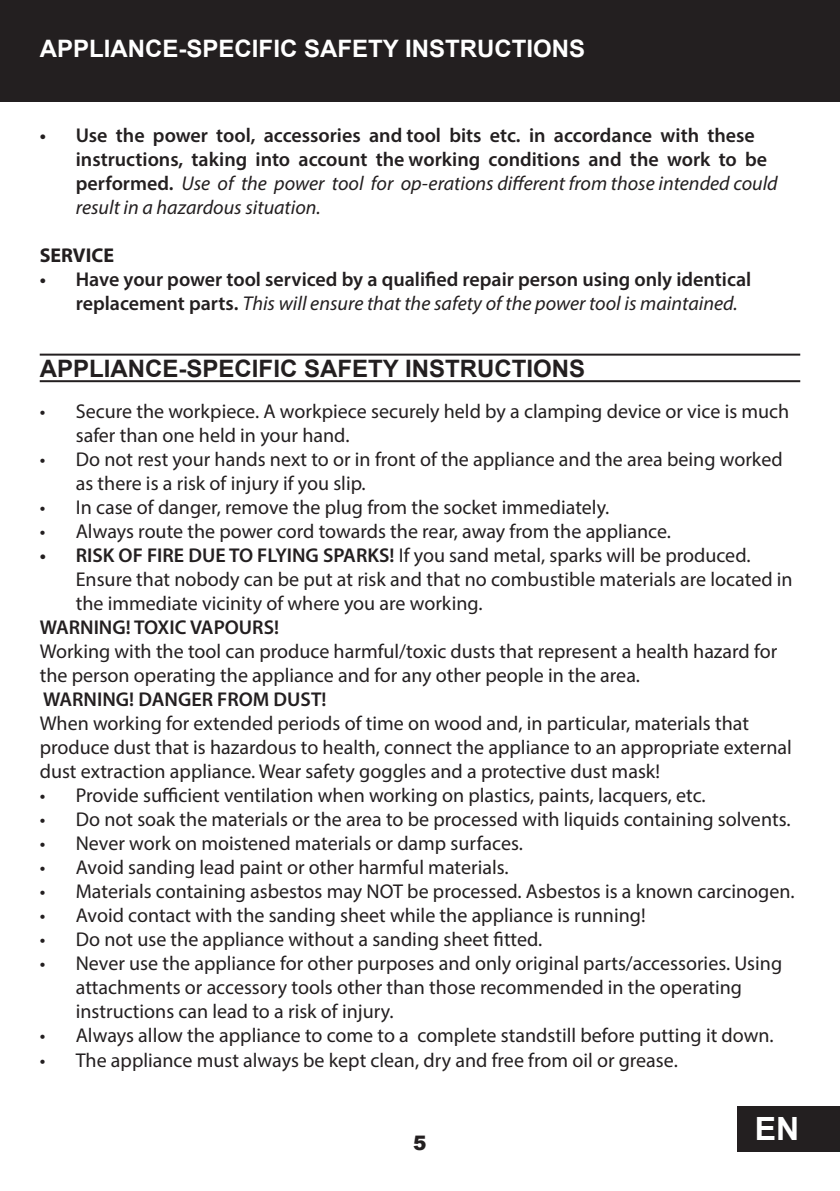
<style>
.page{position:relative;width:840px;height:1191px;background:#fff}
.page>*{position:absolute;margin:0;border:0;box-sizing:border-box;transform-origin:0 0}
.t1{font:700 32px "Arial";color:#fff}
.t2{font:700 24px "Arial";color:#fff}
.t3{font:700 24px "Arial";color:#231f20}
.t4{font:20px/24px "Myriad Pro";color:#231f20}
.t5{font:600 20px/24px "Myriad Pro";color:#231f20}
.t6{font:700 20px "Myriad Pro";color:#231f20}
.t7{font:900 20px "Arial";color:#231f20}
.s1{font-weight:400;font-style:italic}
.s2{font-weight:600}
</style>
<div class="page">
<div style="left:0;top:0;width:839px;height:102px;background:#231f20"></div>
<div style="left:737px;top:1106px;width:102px;height:45px;background:#231f20"></div>
<hr style="left:40px;top:353px;width:759px;height:2px;background:#231f20">
<hr style="left:40px;top:380px;width:759px;height:2px;background:#231f20">
<p class="t2" style="left:40px;top:32px;width:546px">APPLIANCE-SPECIFIC SAFETY INSTRUCTIONS</p>
<p class="t5" style="left:76px;top:123px;width:703px;text-indent:-36px">• Use the power tool, accessories and tool bits etc. in accordance with these instructions, taking into account the working conditions and the work to be performed. <span class="s1">Use of the power tool for op-erations different from those intended could result in a hazardous situation.</span></p>
<p class="t6" style="left:40px;top:242px;width:76px">SERVICE</p>
<p class="t5" style="left:76px;top:267px;width:676px;text-indent:-36px">• Have your power tool serviced by a qualified repair person using only identical replacement parts. <span class="s1">This will ensure that the safety of the power tool is maintained.</span></p>
<p class="t3" style="left:40px;top:352px;width:546px">APPLIANCE-SPECIFIC SAFETY INSTRUCTIONS</p>
<p class="t4" style="left:76px;top:399px;width:714px;text-indent:-36px">• Secure the workpiece. A workpiece securely held by a clamping device or vice is much safer than one held in your hand.</p>
<p class="t4" style="left:76px;top:447px;width:708px;text-indent:-36px">• Do not rest your hands next to or in front of the appliance and the area being worked as there is a risk of injury if you slip.</p>
<p class="t4" style="left:40px;top:495px;width:571px">• In case of danger, remove the plug from the socket immediately.</p>
<p class="t4" style="left:40px;top:519px;width:632px">• Always route the power cord towards the rear, away from the appliance.</p>
<p class="t4" style="left:76px;top:543px;width:718px;text-indent:-36px"><span class="s2">• RISK OF FIRE DUE TO FLYING SPARKS!</span> If you sand metal, sparks will be produced.<br>Ensure that nobody can be put at risk and that no combustible materials are located in the immediate vicinity of where you are working.</p>
<p class="t5" style="left:40px;top:615px;width:241px">WARNING! TOXIC VAPOURS!</p>
<p class="t4" style="left:40px;top:639px;width:738px">Working with the tool can produce harmful/toxic dusts that represent a health hazard for the person operating the appliance and for any other people in the area.</p>
<p class="t5" style="left:43px;top:687px;width:285px">WARNING! DANGER FROM DUST!</p>
<p class="t4" style="left:40px;top:711px;width:753px">When working for extended periods of time on wood and, in particular, materials that produce dust that is hazardous to health, connect the appliance to an appropriate external dust extraction appliance. Wear safety goggles and a protective dust mask!</p>
<p class="t4" style="left:40px;top:783px;width:667px">• Provide sufficient ventilation when working on plastics, paints, lacquers, etc.</p>
<p class="t4" style="left:40px;top:807px;width:751px">• Do not soak the materials or the area to be processed with liquids containing solvents.</p>
<p class="t4" style="left:40px;top:831px;width:484px">• Never work on moistened materials or damp surfaces.</p>
<p class="t4" style="left:40px;top:855px;width:470px">• Avoid sanding lead paint or other harmful materials.</p>
<p class="t4" style="left:40px;top:879px;width:756px">• Materials containing asbestos may NOT be processed. Asbestos is a known carcinogen.</p>
<p class="t4" style="left:40px;top:903px;width:607px">• Avoid contact with the sanding sheet while the appliance is running!</p>
<p class="t4" style="left:40px;top:927px;width:504px">• Do not use the appliance without a sanding sheet fitted.</p>
<p class="t4" style="left:76px;top:951px;width:707px;text-indent:-36px">• Never use the appliance for other purposes and only original parts/accessories. Using attachments or accessory tools other than those recommended in the operating instructions can lead to a risk of injury.</p>
<p class="t4" style="left:40px;top:1023px;width:735px">• Always allow the appliance to come to a complete standstill before putting it down.</p>
<p class="t4" style="left:40px;top:1047px;width:639px">• The appliance must always be kept clean, dry and free from oil or grease.</p>
<p class="t7" style="left:413px;top:1128px;width:15px">5</p>
<h1 class="t1" style="left:754px;top:1106px;width:46px">EN</h1>
</div>
